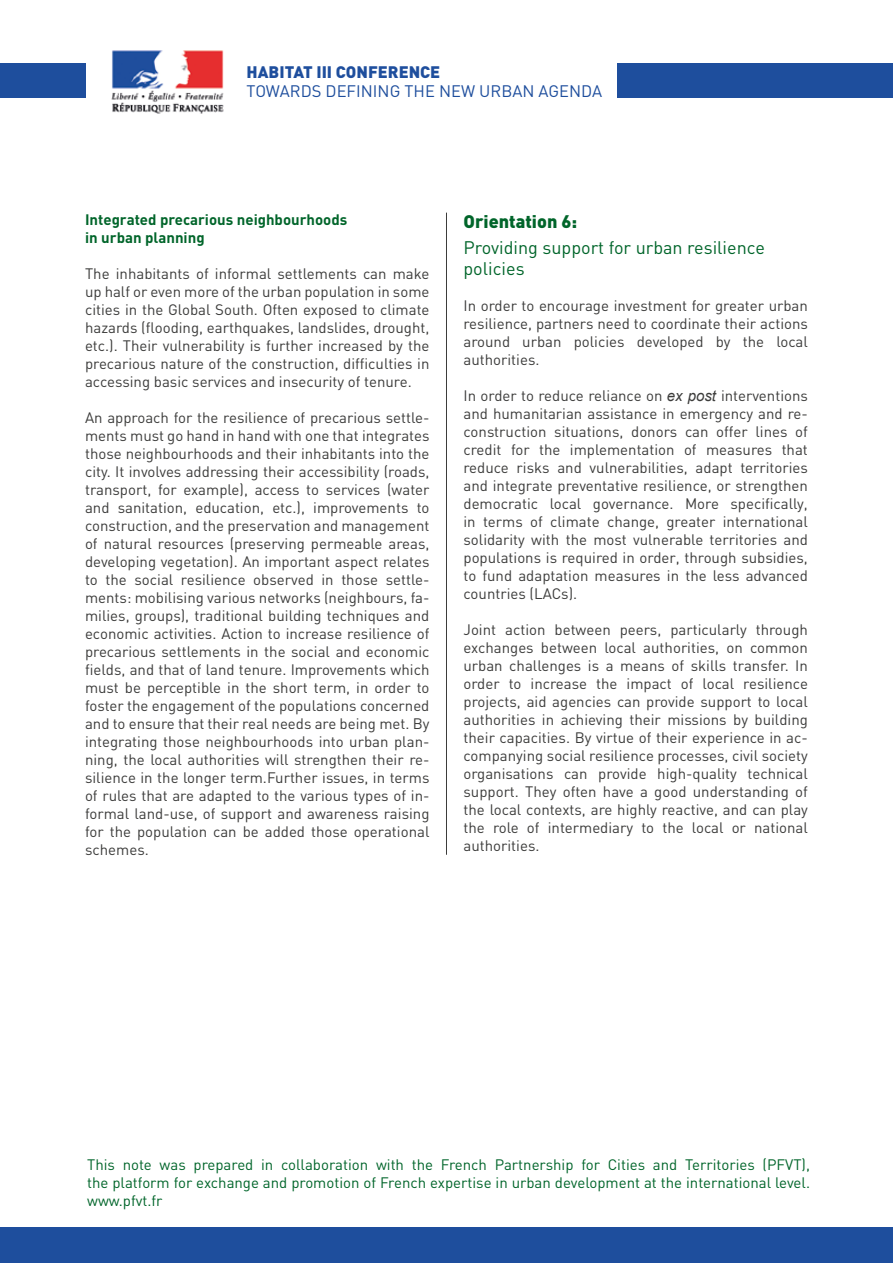
<style>
.page{position:relative;width:893px;height:1263px;background:#fff}
.page>*{position:absolute;margin:0;border:0;box-sizing:border-box;transform-origin:0 0}
.t1{font:18px/21.6px "DIN";color:#00652a}
.t2{font:900 18px "DIN";color:#00652a}
.t3{font:16.5px "DIN";color:#1e4e9d}
.t4{font:900 16.5px "DIN";color:#1e4e9d}
.t5{font:15px/18px "DIN";color:#3c3c3b;text-align:justify}
.t6{font:15px/18px "DIN";color:#00652a;text-align:justify}
.t7{font:700 15px/18px "DIN";color:#00652a}
.s1{font-family:"Arial";font-style:italic}
</style>
<div class="page">
<hr style="left:446px;top:213px;width:1px;height:642px;background:#3c3c3b">
<div style="left:0;top:1227px;width:893px;height:36px;background:#1e4e9d"></div>
<img style="left:111px;top:50px;width:113px;height:64px">
<div style="left:0;top:64px;width:85px;height:34px;background:#1e4e9d"></div>
<div style="left:618px;top:64px;width:275px;height:34px;background:#1e4e9d"></div>
<p class="t4" style="left:247px;top:61px;width:195px">HABITAT III CONFERENCE</p>
<p class="t3" style="left:247px;top:81px;width:357px">TOWARDS DEFINING THE NEW URBAN AGENDA</p>
<p class="t7" style="left:85px;top:210px;width:264px">Integrated precarious neighbourhoods in urban planning</p>
<p class="t5" style="left:85px;top:264px;width:346px">The inhabitants of informal settlements can make up half or even more of the urban population in some cities in the Global South. Often exposed to climate hazards (flooding, earthquakes, landslides, drought, etc.). Their vulnerability is further increased by the precarious nature of the construction, difficulties in accessing basic services and insecurity of tenure.</p>
<p class="t5" style="left:85px;top:408px;width:346px">An approach for the resilience of precarious settle&shy;ments must go hand in hand with one that integrates those neighbourhoods and their inhabitants into the city. It involves addressing their accessibility (roads, transport, for example), access to services (water and sanitation, education, etc.), improvements to construction, and the preservation and management of natural resources (preserving permeable areas, developing vegetation). An important aspect relates to the social resilience observed in those settle&shy;ments: mobilising various networks (neighbours, fa&shy;milies, groups), traditional building techniques and economic activities. Action to increase resilience of precarious settlements in the social and economic fields, and that of land tenure. Improvements which must be perceptible in the short term, in order to foster the engagement of the populations concerned and to ensure that their real needs are being met. By integrating those neighbourhoods into urban plan&shy;ning, the local authorities will strengthen their re&shy;silience in the longer term.Further issues, in terms of rules that are adapted to the various types of in&shy;formal land-use, of support and awareness raising for the population can be added those operational schemes.</p>
<p class="t2" style="left:463px;top:209px;width:115px">Orientation 6:</p>
<p class="t1" style="left:463px;top:236px;width:303px">Providing support for urban resilience policies</p>
<p class="t5" style="left:463px;top:296px;width:346px">In order to encourage investment for greater urban resilience, partners need to coordinate their actions around urban policies developed by the local authorities.</p>
<p class="t5" style="left:463px;top:386px;width:346px">In order to reduce reliance on <span class="s1">ex post</span> interventions and humanitarian assistance in emergency and re&shy;construction situations, donors can offer lines of credit for the implementation of measures that reduce risks and vulnerabilities, adapt territories and integrate preventative resilience, or strengthen democratic local governance. More specifically, in terms of climate change, greater international solidarity with the most vulnerable territories and populations is required in order, through subsidies, to fund adaptation measures in the less advanced countries (LACs).</p>
<p class="t5" style="left:463px;top:620px;width:346px">Joint action between peers, particularly through exchanges between local authorities, on common urban challenges is a means of skills transfer. In order to increase the impact of local resilience projects, aid agencies can provide support to local authorities in achieving their missions by building their capacities. By virtue of their experience in ac&shy;companying social resilience processes, civil society organisations can provide high-quality technical support. They often have a good understanding of the local contexts, are highly reactive, and can play the role of intermediary to the local or national authorities.</p>
<p class="t6" style="left:87px;top:1155px;width:724px">This note was prepared in collaboration with the French Partnership for Cities and Territories (PFVT), the platform for exchange and promotion of French expertise in urban development at the international level. www.pfvt.fr</p>
</div>
